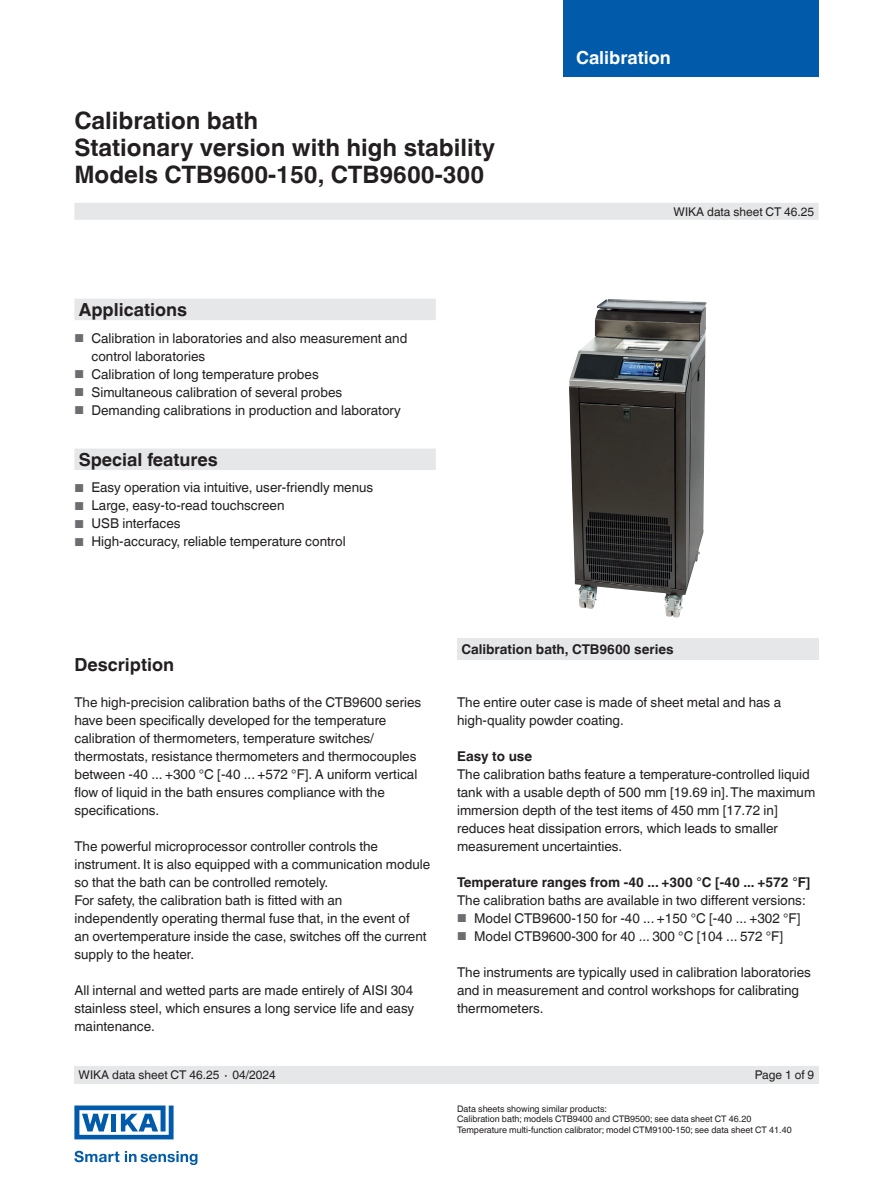
<style>
.page{position:relative;width:893px;height:1188px;background:#fff}
.page>*{position:absolute;margin:0;border:0;box-sizing:border-box;transform-origin:0 0}
.t1{font:700 24px/27px "Helvetica World";color:#231f20}
.t2{font:700 18px "Helvetica World";color:#231f20}
.t3{font:700 18px "Helvetica World";color:#fff}
.t4{font:13.5px/18px "Helvetica World";color:#231f20}
.t5{font:700 13.5px "Helvetica World";color:#231f20}
.t6{font:12px "Helvetica World";color:#231f20}
.t7{font:9px/10.5px "Helvetica World";color:#231f20}
.s1{font-size:11.55px;color:#6c6d70}
</style>
<div class="page">
<div style="left:563px;top:0;width:256px;height:76px;background:#015aaa"></div>
<div style="left:74px;top:203px;width:745px;height:17px;background:#e6e7e9"></div>
<div style="left:74px;top:1066px;width:745px;height:18px;background:#e6e7e9"></div>
<svg style="left:74px;top:1151px;width:45px;height:11px"></svg>
<svg style="left:125px;top:1151px;width:72px;height:14px"></svg>
<svg style="left:74px;top:1106px;width:100px;height:33px"></svg>
<div style="left:457px;top:639px;width:362px;height:21px;background:#e6e7e9"></div>
<img style="left:569px;top:299px;width:138px;height:319px">
<svg style="left:74px;top:299px;width:362px;height:171px"></svg>
<h1 class="t1" style="left:74px;top:107px;width:422px">Calibration bath<br>Stationary version with high stability<br>Models CTB9600-150, CTB9600-300</h1>
<h2 class="t2" style="left:79px;top:299px;width:110px">Applications</h2>
<p class="t4" style="left:91px;top:329px;width:318px;text-indent:-17px"><span class="s1">■</span> Calibration in laboratories and also measurement and control laboratories</p>
<p class="t4" style="left:74px;top:365px;width:246px"><span class="s1">■</span> Calibration of long temperature probes</p>
<p class="t4" style="left:74px;top:383px;width:269px"><span class="s1">■</span> Simultaneous calibration of several probes</p>
<p class="t4" style="left:74px;top:401px;width:328px"><span class="s1">■</span> Demanding calibrations in production and laboratory</p>
<h2 class="t2" style="left:79px;top:449px;width:141px">Special features</h2>
<p class="t4" style="left:74px;top:479px;width:300px"><span class="s1">■</span> Easy operation via intuitive, user-friendly menus</p>
<p class="t4" style="left:74px;top:497px;width:212px"><span class="s1">■</span> Large, easy-to-read touchscreen</p>
<p class="t4" style="left:74px;top:515px;width:108px"><span class="s1">■</span> USB interfaces</p>
<p class="t4" style="left:74px;top:533px;width:273px"><span class="s1">■</span> High-accuracy, reliable temperature control</p>
<h2 class="t3" style="left:576px;top:47px;width:96px">Calibration</h2>
<p class="t6" style="left:674px;top:204px;width:142px">WIKA data sheet CT 46.25</p>
<h2 class="t2" style="left:74px;top:654px;width:101px">Description</h2>
<p class="t4" style="left:74px;top:693px;width:348px">The high-precision calibration baths of the CTB9600 series have been specifically developed for the temperature calibration of thermometers, temperature switches/ thermostats, resistance thermometers and thermocouples between -40 ... +300 °C [-40 ... +572 °F]. A uniform vertical flow of liquid in the bath ensures compliance with the specifications.</p>
<p class="t4" style="left:74px;top:837px;width:357px">The powerful microprocessor controller controls the instrument. It is also equipped with a communication module so that the bath can be controlled remotely.<br>For safety, the calibration bath is fitted with an<br>independently operating thermal fuse that, in the event of<br>an overtemperature inside the case, switches off the current supply to the heater.</p>
<p class="t4" style="left:74px;top:981px;width:341px;text-align:justify">All internal and wetted parts are made entirely of AISI 304 stainless steel, which ensures a long service life and easy maintenance.</p>
<p class="t5" style="left:461px;top:642px;width:214px">Calibration bath, CTB9600 series</p>
<p class="t4" style="left:457px;top:693px;width:325px">The entire outer case is made of sheet metal and has a high-quality powder coating.</p>
<p class="t5" style="left:457px;top:748px;width:77px">Easy to use</p>
<p class="t4" style="left:457px;top:765px;width:360px">The calibration baths feature a temperature-controlled liquid tank with a usable depth of 500 mm [19.69 in]. The maximum immersion depth of the test items of 450 mm [17.72 in] reduces heat dissipation errors, which leads to smaller measurement uncertainties.</p>
<p class="t5" style="left:457px;top:874px;width:355px">Temperature ranges from -40 ... +300 °C [-40 ... +572 °F]</p>
<p class="t4" style="left:457px;top:891px;width:350px">The calibration baths are available in two different versions:</p>
<p class="t4" style="left:457px;top:909px;width:345px"><span class="s1">■</span> Model CTB9600-150 for -40 ... +150 °C [-40 ... +302 °F]</p>
<p class="t4" style="left:457px;top:927px;width:327px"><span class="s1">■</span> Model CTB9600-300 for 40 ... 300 °C [104 ... 572 °F]</p>
<p class="t4" style="left:457px;top:963px;width:355px">The instruments are typically used in calibration laboratories and in measurement and control workshops for calibrating thermometers.</p>
<p class="t6" style="left:79px;top:1068px;width:199px">WIKA data sheet CT 46.25 ∙ 04/2024</p>
<p class="t6" style="left:755px;top:1068px;width:61px">Page 1 of 9</p>
<p class="t7" style="left:457px;top:1104px;width:336px">Data sheets showing similar products:<br>Calibration bath; models CTB9400 and CTB9500; see data sheet CT 46.20<br>Temperature multi-function calibrator; model CTM9100-150; see data sheet CT 41.40</p>
</div>
